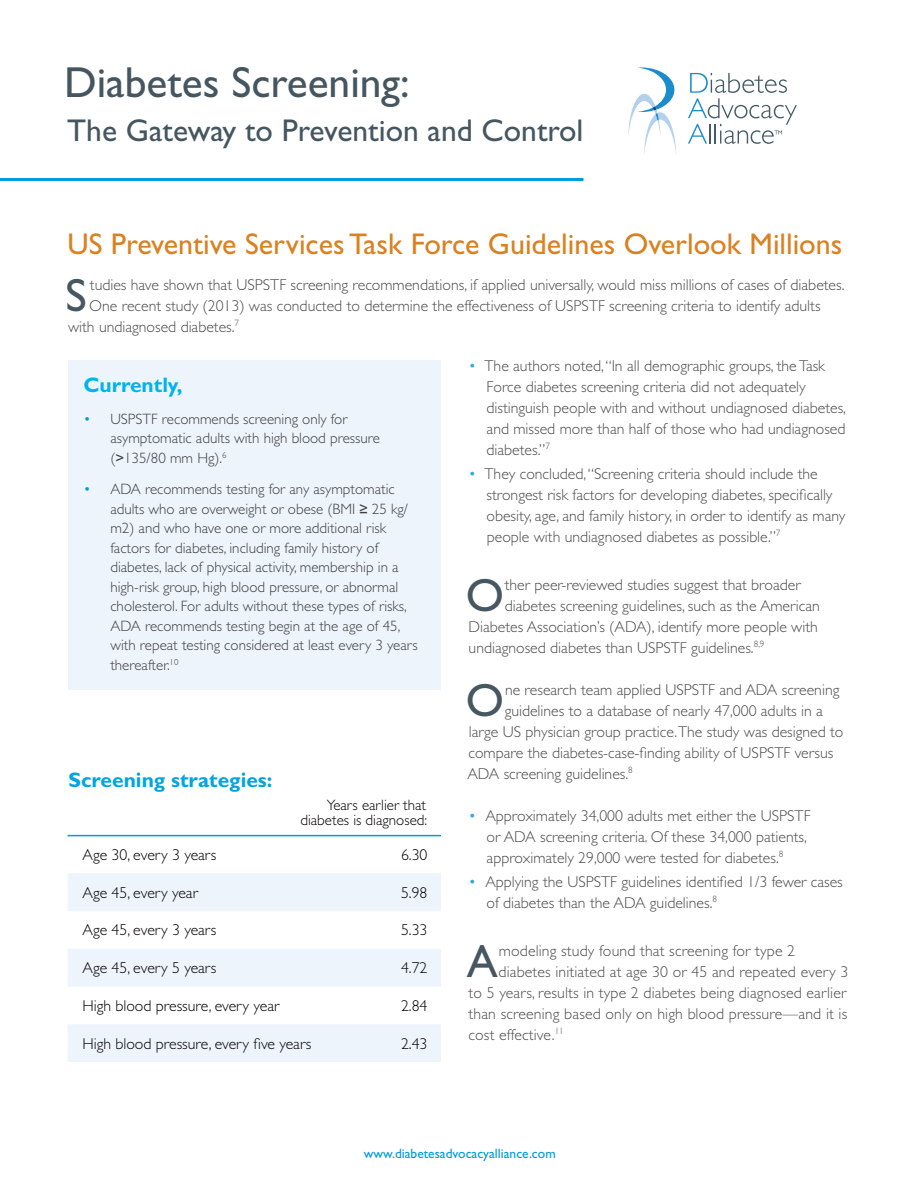
<style>
.page{position:relative;width:918px;height:1188px;background:#fff}
.page>*{position:absolute;margin:0;border:0;box-sizing:border-box;transform-origin:0 0}
.Body_First_Paragraph{font:46.5px "Gill Sans Std";color:#475761}
.t1{font:43.5px "Gill Sans Std";color:#455660}
.t2{font:31.5px "Gill Sans Std";color:#455660}
.Headers{font:30px "Gill Sans Std";color:#da8121}
.Callouts{font:700 21px "Gill Sans Std";color:#00a5e2}
.Callouts-2{font:700 21px "Gill Sans Std";color:#00b3ef}
.Body_First_Paragraph-2{font:300 15.75px/21px "Gill Sans Std";color:#4b4c4d}
.Callouts-3{font:300 15.75px "Gill Sans Std";color:#040101}
.t3{font:300 15px/19.5px "Gill Sans Std";color:#3e3e3f}
.Callouts-4{font:300 15px "Gill Sans Std";color:#040101}
.t4{font:13.5px "Gill Sans Std";color:#009bde}
.s1{color:#2faae4}
.s2{color:#009bde}
.s3{font-family:"Arial";font-weight:400}
</style>
<div class="page">
<svg style="left:628px;top:68px;width:48px;height:86px"></svg>
<svg style="left:688px;top:73px;width:109px;height:71px"></svg>
<div style="left:68px;top:360px;width:373px;height:329px;background:#eef4fc"></div>
<svg style="left:68px;top:873px;width:373px;height:189px;fill:#eef4fc"></svg>
<hr style="left:68px;top:835px;width:256px;height:1px;background:#009bde">
<hr style="left:324px;top:835px;width:117px;height:1px;background:#009bde">
<hr style="left:0;top:178px;width:584px;height:3px;background:#009bde">
<p class="t1" style="left:64px;top:57px;width:347px">Diabetes Screening:</p>
<p class="t2" style="left:67px;top:112px;width:518px">The Gateway to Prevention and Control</p>
<p class="Headers" style="left:68px;top:226px;width:776px">US Preventive Services Task Force Guidelines Overlook Millions</p>
<p class="Body_First_Paragraph" style="left:66px;top:268px;width:23px">S</p>
<p class="Body_First_Paragraph-2" style="left:90px;top:274px;width:756px">tudies have shown that USPSTF screening recommendations, if applied universally, would miss millions of cases of diabetes.</p>
<p class="Body_First_Paragraph-2" style="left:89px;top:295px;width:733px">One recent study (2013) was conducted to determine the effectiveness of USPSTF screening criteria to identify adults</p>
<p class="Body_First_Paragraph-2" style="left:68px;top:316px;width:173px">with undiagnosed diabetes.<sup>7</sup></p>
<p class="Body_First_Paragraph-2" style="left:487px;top:355px;width:361px;text-indent:-18px"><span class="s1">•</span> The authors noted, “In all demographic groups, the Task Force diabetes screening criteria did not adequately distinguish people with and without undiagnosed diabetes, and missed more than half of those who had undiagnosed diabetes.”<sup>7</sup></p>
<p class="Body_First_Paragraph-2" style="left:487px;top:463px;width:361px;text-indent:-18px"><span class="s1">•</span> They concluded, “Screening criteria should include the strongest risk factors for developing diabetes, specifically obesity, age, and family history, in order to identify as many people with undiagnosed diabetes as possible.”<sup>7</sup></p>
<p class="Body_First_Paragraph" style="left:466px;top:568px;width:40px">O</p>
<p class="Body_First_Paragraph-2" style="left:505px;top:574px;width:297px">ther peer-reviewed studies suggest that broader</p>
<p class="Callouts-2" style="left:83px;top:373px;width:101px">Currently,</p>
<p class="t3" style="left:110px;top:409px;width:271px;text-indent:-27px"><span class="s2">•</span> USPSTF recommends screening only for asymptomatic adults with high blood pressure (<span class="s3">&gt;</span>135/80 mm Hg).<sup>6</sup></p>
<p class="t3" style="left:110px;top:480px;width:309px;text-indent:-27px"><span class="s2">•</span> ADA recommends testing for any asymptomatic adults who are overweight or obese (BMI <span class="s3">≥</span> 25 kg/ m2) and who have one or more additional risk factors for diabetes, including family history of diabetes, lack of physical activity, membership in a high-risk group, high blood pressure, or abnormal cholesterol. For adults without these types of risks, ADA recommends testing begin at the age of 45, with repeat testing considered at least every 3 years thereafter.<sup>10</sup></p>
<p class="Body_First_Paragraph-2" style="left:505px;top:595px;width:317px">diabetes screening guidelines, such as the American</p>
<p class="Body_First_Paragraph-2" style="left:469px;top:616px;width:351px">Diabetes Association’s (ADA), identify more people with</p>
<p class="Body_First_Paragraph-2" style="left:469px;top:637px;width:297px">undiagnosed diabetes than USPSTF guidelines.<sup>8,9</sup></p>
<p class="Body_First_Paragraph" style="left:466px;top:673px;width:40px">O</p>
<p class="Body_First_Paragraph-2" style="left:505px;top:679px;width:336px">ne research team applied USPSTF and ADA screening</p>
<p class="Body_First_Paragraph-2" style="left:505px;top:700px;width:320px">guidelines to a database of nearly 47,000 adults in a</p>
<p class="Body_First_Paragraph-2" style="left:469px;top:721px;width:376px">large US physician group practice.The study was designed to</p>
<p class="Body_First_Paragraph-2" style="left:469px;top:742px;width:367px">compare the diabetes-case-finding ability of USPSTF versus</p>
<p class="Body_First_Paragraph-2" style="left:467px;top:763px;width:167px">ADA screening guidelines.<sup>8</sup></p>
<p class="Body_First_Paragraph-2" style="left:487px;top:805px;width:326px;text-indent:-18px"><span class="s1">•</span> Approximately 34,000 adults met either the USPSTF or ADA screening criteria. Of these 34,000 patients, approximately 29,000 were tested for diabetes.<sup>8</sup></p>
<p class="Body_First_Paragraph-2" style="left:487px;top:871px;width:358px;text-indent:-18px"><span class="s1">•</span> Applying the USPSTF guidelines identified 1/3 fewer cases of diabetes than the ADA guidelines.<sup>8</sup></p>
<p class="Body_First_Paragraph" style="left:467px;top:934px;width:33px">A</p>
<p class="Body_First_Paragraph-2" style="left:499px;top:940px;width:298px">modeling study found that screening for type 2</p>
<p class="Callouts" style="left:68px;top:767px;width:206px">Screening strategies:</p>
<p class="Callouts-4" style="left:327px;top:796px;width:101px">Years earlier that</p>
<p class="Callouts-4" style="left:300px;top:811px;width:128px">diabetes is diagnosed:</p>
<p class="Callouts-3" style="left:82px;top:846px;width:135px">Age 30, every 3 years</p>
<p class="Callouts-3" style="left:401px;top:846px;width:28px">6.30</p>
<p class="Callouts-3" style="left:82px;top:883px;width:117px">Age 45, every year</p>
<p class="Callouts-3" style="left:401px;top:883px;width:28px">5.98</p>
<p class="Callouts-3" style="left:82px;top:921px;width:135px">Age 45, every 3 years</p>
<p class="Callouts-3" style="left:401px;top:921px;width:28px">5.33</p>
<p class="Callouts-3" style="left:82px;top:959px;width:135px">Age 45, every 5 years</p>
<p class="Callouts-3" style="left:401px;top:959px;width:28px">4.72</p>
<p class="Callouts-3" style="left:82px;top:997px;width:198px">High blood pressure, every year</p>
<p class="Callouts-3" style="left:401px;top:997px;width:28px">2.84</p>
<p class="Callouts-3" style="left:82px;top:1034px;width:231px">High blood pressure, every five years</p>
<p class="Callouts-3" style="left:401px;top:1034px;width:28px">2.43</p>
<p class="Body_First_Paragraph-2" style="left:499px;top:961px;width:351px">diabetes initiated at age 30 or 45 and repeated every 3</p>
<p class="Body_First_Paragraph-2" style="left:469px;top:982px;width:379px">to 5 years, results in type 2 diabetes being diagnosed earlier</p>
<p class="Body_First_Paragraph-2" style="left:469px;top:1003px;width:380px">than screening based only on high blood pressure—and it is</p>
<p class="Body_First_Paragraph-2" style="left:469px;top:1024px;width:97px">cost effective.<sup>11</sup></p>
<p class="t4" style="left:364px;top:1146px;width:194px">www.diabetesadvocacyalliance.com</p>
</div>
